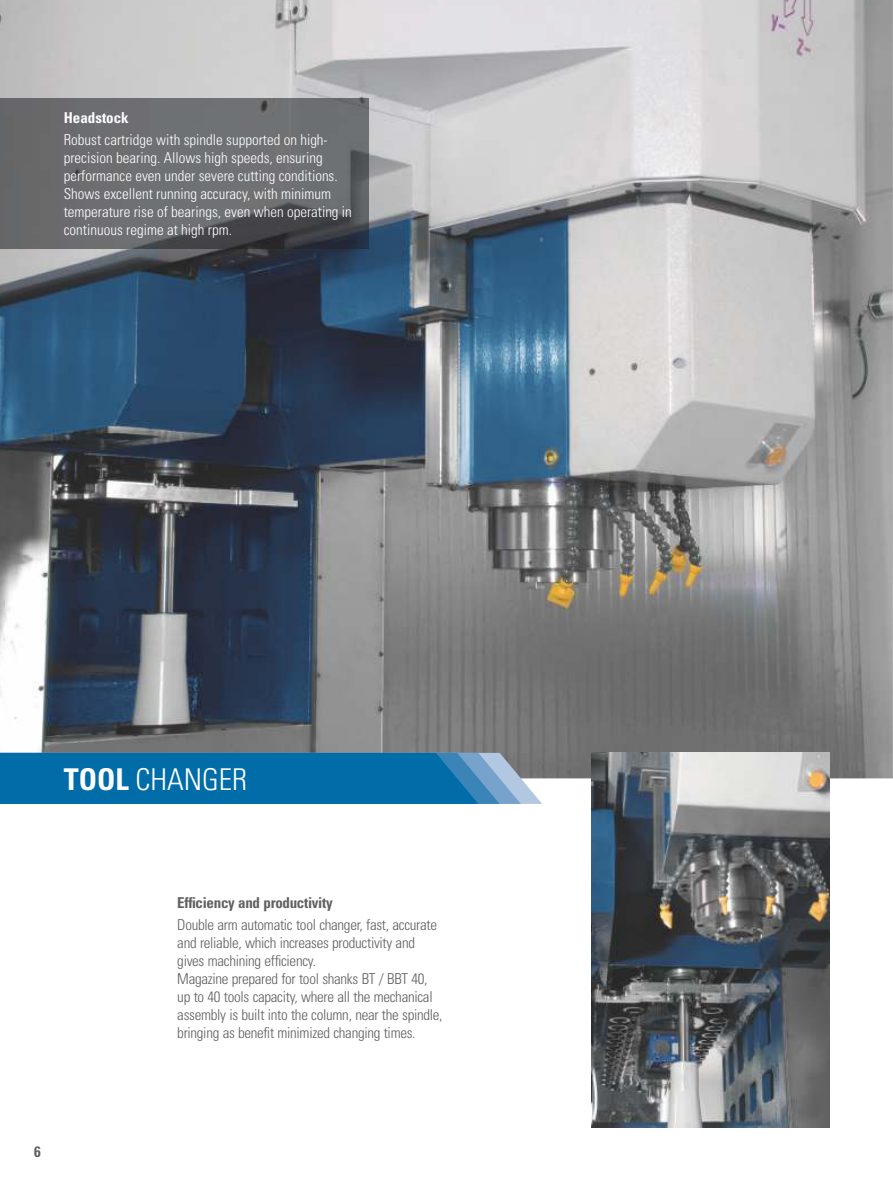
<style>
.page{position:relative;width:893px;height:1191px;background:#fff}
.page>*{position:absolute;margin:0;border:0;box-sizing:border-box;transform-origin:0 0}
.t1{font:300 condensed 30px "Univers";color:#fefefe}
.t2{font:300 condensed 15px/18px "Univers";letter-spacing:-.02em;color:#606062}
.t3{font:300 condensed 15px/18px "Univers";color:#fefefe}
.t4{font:700 condensed 15px "Univers";letter-spacing:-.02em;color:#606062}
.t5{font:700 condensed 15px "Univers";color:#fefefe}
.s1{font-weight:700}
</style>
<div class="page">
<img style="left:0;top:0;width:893px;height:778px">
<svg style="left:0;top:753px;width:542px;height:51px;background:#1375ab"></svg>
<img style="left:0;top:98px;width:368px;height:150px">
<img style="left:591px;top:753px;width:238px;height:374px">
<p class="t5" style="left:64px;top:112px;width:66px">Headstock</p>
<p class="t3" style="left:64px;top:132px;width:290px">Robust cartridge with spindle supported on high&shy;precision bearing. Allows high speeds, ensuring performance even under severe cutting conditions.<br>Shows excellent running accuracy, with minimum temperature rise of bearings, even when operating in continuous regime at high rpm.</p>
<h1 class="t1" style="left:64px;top:768px;width:185px"><span class="s1">TOOL</span> CHANGER</h1>
<p class="t4" style="left:34px;top:1145px;width:8px">6</p>
<p class="t4" style="left:177px;top:897px;width:157px">Efficiency and productivity</p>
<p class="t2" style="left:177px;top:917px;width:267px">Double arm automatic tool changer, fast, accurate and reliable, which increases productivity and gives machining efficiency.<br>Magazine prepared for tool shanks BT / BBT 40, up to 40 tools capacity, where all the mechanical assembly is built into the column, near the spindle, bringing as benefit minimized changing times.</p>
</div>
